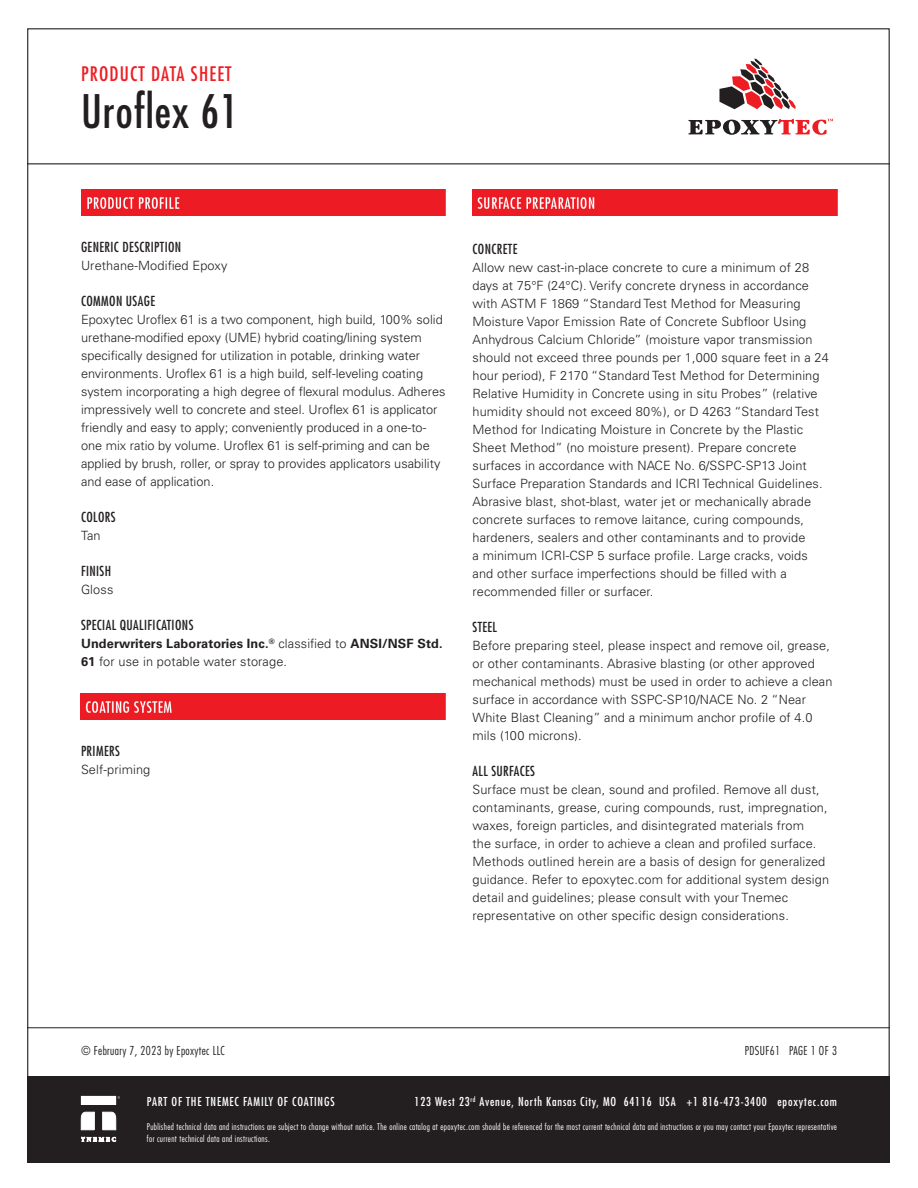
<style>
.page{position:relative;width:918px;height:1188px;background:#fff}
.page>*{position:absolute;margin:0;border:0;box-sizing:border-box;transform-origin:0 0}
.t1{font:condensed 45px "Futura Std";letter-spacing:.02em;color:#231f20}
.t2{font:condensed 19.5px "Futura Std";letter-spacing:.06em;color:#ee1d23}
.t3{font:condensed 13.5px "Futura Std";letter-spacing:.03em;color:#231f20}
.t4{font:300 12.75px/18px "Univers LT Std";letter-spacing:.01em;color:#231f20}
.t5{font:700 12.75px/18px "Univers LT Std";letter-spacing:.01em;color:#231f20}
.t6{font:condensed 12px "Futura Std";letter-spacing:.07em;color:#fff}
.t7{font:300 condensed 12px "Futura Std";letter-spacing:.03em;color:#231f20}
.t8{font:300 condensed 9px/12px "Futura Std";letter-spacing:.04em;color:#fff}
.s1{font-weight:300}
</style>
<div class="page">
<div style="left:27px;top:1076px;width:863px;height:87px;background:#231f20"></div>
<hr style="left:27px;top:163px;width:863px;height:1px;background:#231f20">
<hr style="left:27px;top:1027px;width:863px;height:1px;background:#231f20">
<img style="left:81px;top:189px;width:365px;height:27px">
<img style="left:81px;top:693px;width:365px;height:27px">
<svg style="left:719px;top:58px;width:77px;height:51px"></svg>
<svg style="left:688px;top:119px;width:145px;height:16px"></svg>
<img style="left:472px;top:189px;width:365px;height:27px">
<div style="left:81px;top:1096px;width:35px;height:8px;background:#fff"></div>
<svg style="left:81px;top:1112px;width:13px;height:18px"></svg>
<svg style="left:103px;top:1112px;width:13px;height:18px"></svg>
<svg style="left:81px;top:1137px;width:35px;height:4px"></svg>
<p class="t2" style="left:81px;top:62px;width:152px">PRODUCT DATA SHEET</p>
<p class="t1" style="left:81px;top:84px;width:159px">Uroflex 61</p>
<p class="t3" style="left:81px;top:239px;width:102px">GENERIC DESCRIPTION</p>
<p class="t4" style="left:81px;top:256px;width:148px">Urethane-Modified Epoxy</p>
<p class="t3" style="left:81px;top:293px;width:76px">COMMON USAGE</p>
<p class="t4" style="left:81px;top:310px;width:366px">Epoxytec Uroflex 61 is a two component, high build, 100% solid urethane-modified epoxy (UME) hybrid coating/lining system specifically designed for utilization in potable, drinking water environments. Uroflex 61 is a high build, self-leveling coating system incorporating a high degree of flexural modulus. Adheres impressively well to concrete and steel. Uroflex 61 is applicator friendly and easy to apply; conveniently produced in a one-to&shy;one mix ratio by volume. Uroflex 61 is self-priming and can be applied by brush, roller, or spray to provides applicators usability and ease of application.</p>
<p class="t3" style="left:81px;top:509px;width:36px">COLORS</p>
<p class="t4" style="left:81px;top:526px;width:21px">Tan</p>
<p class="t3" style="left:81px;top:563px;width:32px">FINISH</p>
<p class="t4" style="left:81px;top:580px;width:34px">Gloss</p>
<p class="t3" style="left:81px;top:617px;width:114px">SPECIAL QUALIFICATIONS</p>
<p class="t5" style="left:81px;top:635px;width:363px">Underwriters Laboratories Inc.<sup>®</sup> <span class="s1">classified to</span> ANSI/NSF Std.<br>61 <span class="s1">for use in potable water storage.</span></p>
<p class="t3" style="left:81px;top:743px;width:40px">PRIMERS</p>
<p class="t4" style="left:81px;top:760px;width:71px">Self-priming</p>
<p class="t3" style="left:472px;top:240px;width:46px">CONCRETE</p>
<p class="t4" style="left:472px;top:258px;width:358px">Allow new cast-in-place concrete to cure a minimum of 28 days at 75°F (24°C). Verify concrete dryness in accordance with ASTM F 1869 “Standard Test Method for Measuring Moisture Vapor Emission Rate of Concrete Subfloor Using Anhydrous Calcium Chloride” (moisture vapor transmission should not exceed three pounds per 1,000 square feet in a 24 hour period), F 2170 “Standard Test Method for Determining Relative Humidity in Concrete using in situ Probes” (relative humidity should not exceed 80%), or D 4263 “Standard Test Method for Indicating Moisture in Concrete by the Plastic Sheet Method” (no moisture present). Prepare concrete surfaces in accordance with NACE No. 6/SSPC-SP13 Joint Surface Preparation Standards and ICRI Technical Guidelines.<br>Abrasive blast, shot-blast, water jet or mechanically abrade concrete surfaces to remove laitance, curing compounds, hardeners, sealers and other contaminants and to provide<br>a minimum ICRI-CSP 5 surface profile. Large cracks, voids and other surface imperfections should be filled with a recommended filler or surfacer.</p>
<p class="t3" style="left:472px;top:618px;width:26px">STEEL</p>
<p class="t4" style="left:472px;top:636px;width:362px">Before preparing steel, please inspect and remove oil, grease, or other contaminants. Abrasive blasting (or other approved mechanical methods) must be used in order to achieve a clean surface in accordance with SSPC-SP10/NACE No. 2 “Near White Blast Cleaning” and a minimum anchor profile of 4.0 mils (100 microns).</p>
<p class="t3" style="left:472px;top:762px;width:64px">ALL SURFACES</p>
<p class="t4" style="left:472px;top:780px;width:358px">Surface must be clean, sound and profiled. Remove all dust, contaminants, grease, curing compounds, rust, impregnation, waxes, foreign particles, and disintegrated materials from<br>the surface, in order to achieve a clean and profiled surface.<br>Methods outlined herein are a basis of design for generalized guidance. Refer to epoxytec.com for additional system design detail and guidelines; please consult with your Tnemec representative on other specific design considerations.</p>
<p class="t7" style="left:81px;top:1044px;width:146px">© February 7, 2023 by Epoxytec LLC</p>
<p class="t7" style="left:745px;top:1044px;width:94px">PDSUF61 PAGE 1 OF 3</p>
<p class="t6" style="left:147px;top:1095px;width:189px">PART OF THE TNEMEC FAMILY OF COATINGS</p>
<p class="t6" style="left:415px;top:1095px;width:424px">123 West 23<sup>rd</sup> Avenue, North Kansas City, MO 64116 USA +1 816-473-3400 epoxytec.com</p>
<p class="t8" style="left:147px;top:1120px;width:692px">Published technical data and instructions are subject to change without notice. The online catalog at epoxytec.com should be referenced for the most current technical data and instructions or you may contact your Epoxytec representative for current technical data and instructions.</p>
</div>
